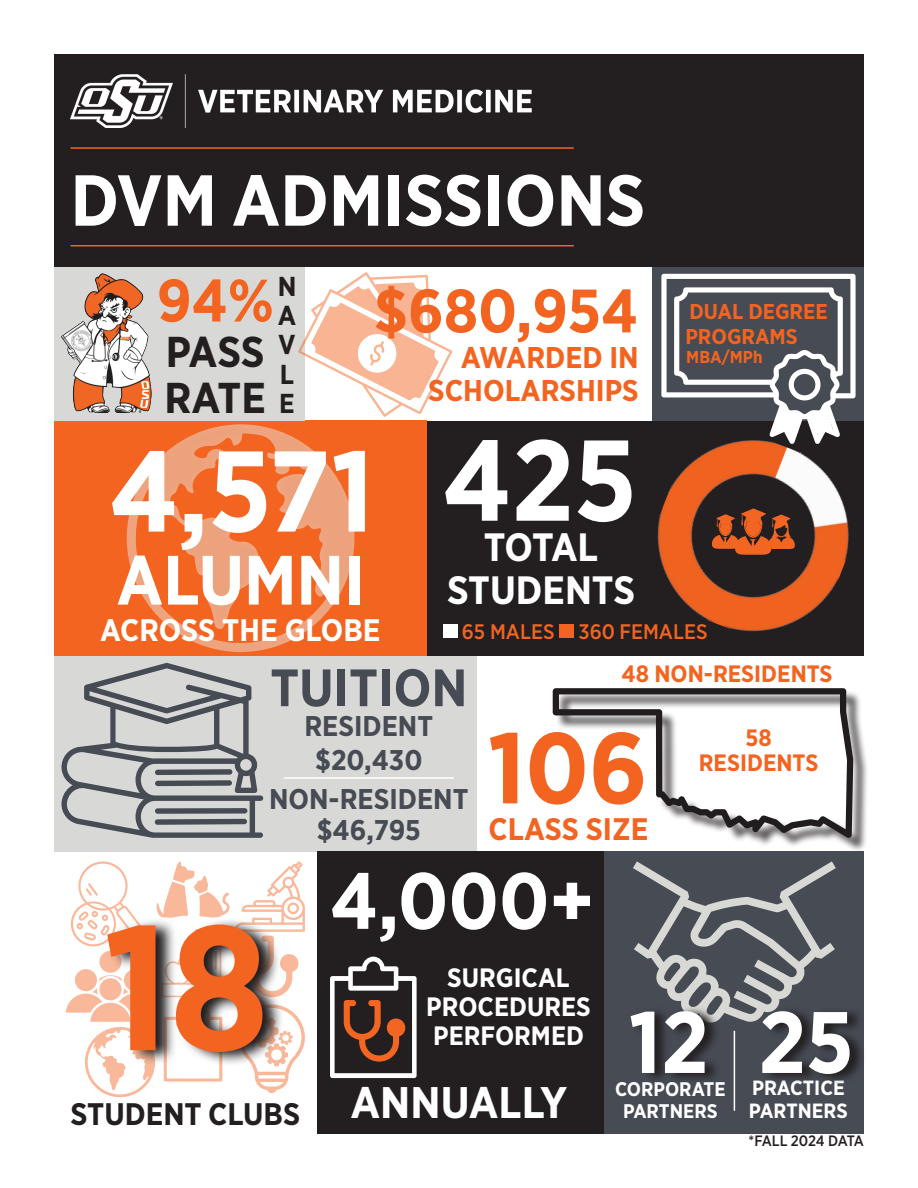
<style>
.page{position:relative;width:918px;height:1188px;background:#fff}
.page>*{position:absolute;margin:0;border:0;box-sizing:border-box;transform-origin:0 0}
.t1{font:700 177px "Gotham Narrow";color:#f36421}
.t2{font:700 114.6px "Gotham Narrow";color:#fff}
.t3{font:700 114.45px "Gotham Narrow";color:#fff}
.t4{font:700 100.2px "Gotham Narrow";color:#f36421}
.t5{font:700 87px "Gotham Narrow";color:#fff}
.t6{font:700 79.5px "Gotham Narrow";color:#fff}
.t7{font:700 72px "Gotham Narrow";color:#fff}
.t8{font:700 69.6px "Gotham Narrow";color:#fff}
.t9{font:700 61.2px "Gotham Narrow";color:#f36421}
.t10{font:700 59.85px "Gotham Narrow";color:#f36421}
.t11{font:700 52.5px "Gotham Narrow";color:#464b54}
.t12{font:700 44.25px "Gotham Narrow";color:#fff}
.t13{font:700 43.2px/45.8px "Gotham Narrow";letter-spacing:-.005em;color:#231f20}
.t14{font:700 39.45px/42.8px "Gotham Narrow";color:#fff;text-align:center}
.t15{font:700 31.05px "Gotham Narrow";color:#fff}
.t16{font:700 31.05px "Gotham Narrow";color:#231f20}
.t17{font:700 31.05px "Gotham Narrow";color:#f36421}
.t18{font:700 30px/33px "Gotham Narrow";color:#f36421;text-align:right}
.t19{font:700 28.5px "Gotham Narrow";color:#464b54}
.t20{font:700 27.45px/29.4px "Gotham Narrow";color:#231f20;text-align:justify}
.t21{font:700 26.55px/29px "Gotham Narrow";color:#fff;text-align:center}
.t22{font:700 23.7px/25.2px "Gotham Narrow";color:#f36421;text-align:center}
.t23{font:700 21.45px/24.5px "Gotham Narrow";color:#f36421}
.t24{font:500 21px "Gotham Narrow";color:#f36421}
.t25{font:700 20.55px/22.4px "Gotham Narrow";color:#fff}
.t26{font:700 19.65px/21.3px "Gotham Narrow";color:#fff;text-align:center}
.t27{font:700 17.25px "Gotham Narrow";color:#f36421}
.t28{font:500 15px "Gotham Narrow";letter-spacing:-.02em;color:#231f20}
</style>
<div class="page">
<div style="left:426px;top:421px;width:438px;height:235px;background:#231f20"></div>
<div style="left:54px;top:54px;width:810px;height:213px;background:#231f20"></div>
<div style="left:54px;top:421px;width:372px;height:235px;background:#f36421"></div>
<div style="left:126px;top:424px;width:229px;height:230px;background:#fff;opacity:.75"></div>
<div style="left:54px;top:267px;width:251px;height:154px;background:#d8d9d7"></div>
<img style="left:62px;top:274px;width:90px;height:139px">
<div style="left:443px;top:624px;width:15px;height:14px;background:#fff"></div>
<div style="left:559px;top:624px;width:15px;height:14px;background:#f36421"></div>
<div style="left:653px;top:267px;width:211px;height:154px;background:#464b54"></div>
<img style="left:652px;top:414px;width:197px;height:218px">
<div style="left:555px;top:690px;width:314px;height:163px;background:#231f20;opacity:.75"></div>
<svg style="left:553px;top:688px;width:300px;height:150px"></svg>
<div style="left:54px;top:656px;width:422px;height:196px;background:#d8d9d7"></div>
<svg style="left:61px;top:663px;width:202px;height:175px"></svg>
<svg style="left:298px;top:272px;width:154px;height:145px"></svg>
<div style="left:317px;top:852px;width:287px;height:282px;background:#231f20"></div>
<svg style="left:330px;top:957px;width:87px;height:121px"></svg>
<div style="left:604px;top:852px;width:260px;height:282px;background:#464b54"></div>
<svg style="left:633px;top:861px;width:203px;height:161px"></svg>
<hr style="left:734px;top:1031px;width:1px;height:80px;background:#fff">
<svg style="left:712px;top:508px;width:83px;height:47px"></svg>
<svg style="left:661px;top:274px;width:195px;height:170px"></svg>
<svg style="left:633px;top:1005px;width:88px;height:74px"></svg>
<svg style="left:763px;top:1005px;width:99px;height:75px"></svg>
<hr style="left:284px;top:777px;width:170px;height:2px;background:#fff">
<svg style="left:66px;top:861px;width:239px;height:236px"></svg>
<svg style="left:108px;top:918px;width:177px;height:148px"></svg>
<img style="left:71px;top:74px;width:460px;height:54px">
<hr style="left:71px;top:245px;width:503px;height:1px;background:#f36421">
<hr style="left:71px;top:147px;width:503px;height:2px;background:#f36421">
<h3 class="t7" style="left:71px;top:154px;width:576px">DVM ADMISSIONS</h3>
<p class="t20" style="left:278px;top:271px;width:20px">N A V L E</p>
<h3 class="t10" style="left:157px;top:262px;width:119px">94%</h3>
<h3 class="t13" style="left:165px;top:329px;width:103px">PASS<br>RATE</h3>
<h3 class="t9" style="left:374px;top:272px;width:266px">$680,954</h3>
<p class="t18" style="left:428px;top:340px;width:212px">AWARDED IN<br>SCHOLARSHIPS</p>
<p class="t23" style="left:685px;top:299px;width:144px">DUAL DEGREE<br>PROGRAMS</p>
<p class="t27" style="left:686px;top:346px;width:78px">MBA/MPh</p>
<h3 class="t3" style="left:109px;top:418px;width:266px">4,571</h3>
<h3 class="t8" style="left:116px;top:535px;width:250px">ALUMNI</h3>
<p class="t15" style="left:100px;top:611px;width:282px">ACROSS THE GLOBE</p>
<h2 class="t2" style="left:442px;top:407px;width:196px">425</h2>
<h3 class="t14" style="left:447px;top:525px;width:189px">TOTAL<br>STUDENTS</h3>
<p class="t24" style="left:462px;top:618px;width:247px">65 MALES 360 FEMALES</p>
<h3 class="t11" style="left:270px;top:654px;width:199px">TUITION</h3>
<p class="t19" style="left:304px;top:708px;width:130px">RESIDENT</p>
<p class="t19" style="left:315px;top:742px;width:109px">$20,430</p>
<p class="t19" style="left:269px;top:781px;width:201px">NON-RESIDENT</p>
<p class="t19" style="left:317px;top:812px;width:106px">$46,795</p>
<p class="t22" style="left:622px;top:661px;width:213px">48 NON-RESIDENTS</p>
<h3 class="t4" style="left:488px;top:704px;width:161px">106</h3>
<p class="t17" style="left:488px;top:809px;width:161px">CLASS SIZE</p>
<p class="t22" style="left:699px;top:725px;width:121px">58<br>RESIDENTS</p>
<h1 class="t1" style="left:104px;top:874px;width:167px">18</h1>
<h3 class="t6" style="left:330px;top:850px;width:266px">4,000+</h3>
<p class="t21" style="left:426px;top:963px;width:166px">SURGICAL<br>PROCEDURES<br>PERFORMED</p>
<h3 class="t5" style="left:629px;top:986px;width:226px">12 25</h3>
<p class="t16" style="left:71px;top:1094px;width:231px">STUDENT CLUBS</p>
<h3 class="t12" style="left:351px;top:1074px;width:218px">ANNUALLY</h3>
<p class="t26" style="left:615px;top:1079px;width:112px">CORPORATE<br>PARTNERS</p>
<p class="t25" style="left:749px;top:1077px;width:100px">PRACTICE<br>PARTNERS</p>
<p class="t28" style="left:749px;top:1131px;width:117px">*FALL 2024 DATA</p>
</div>
